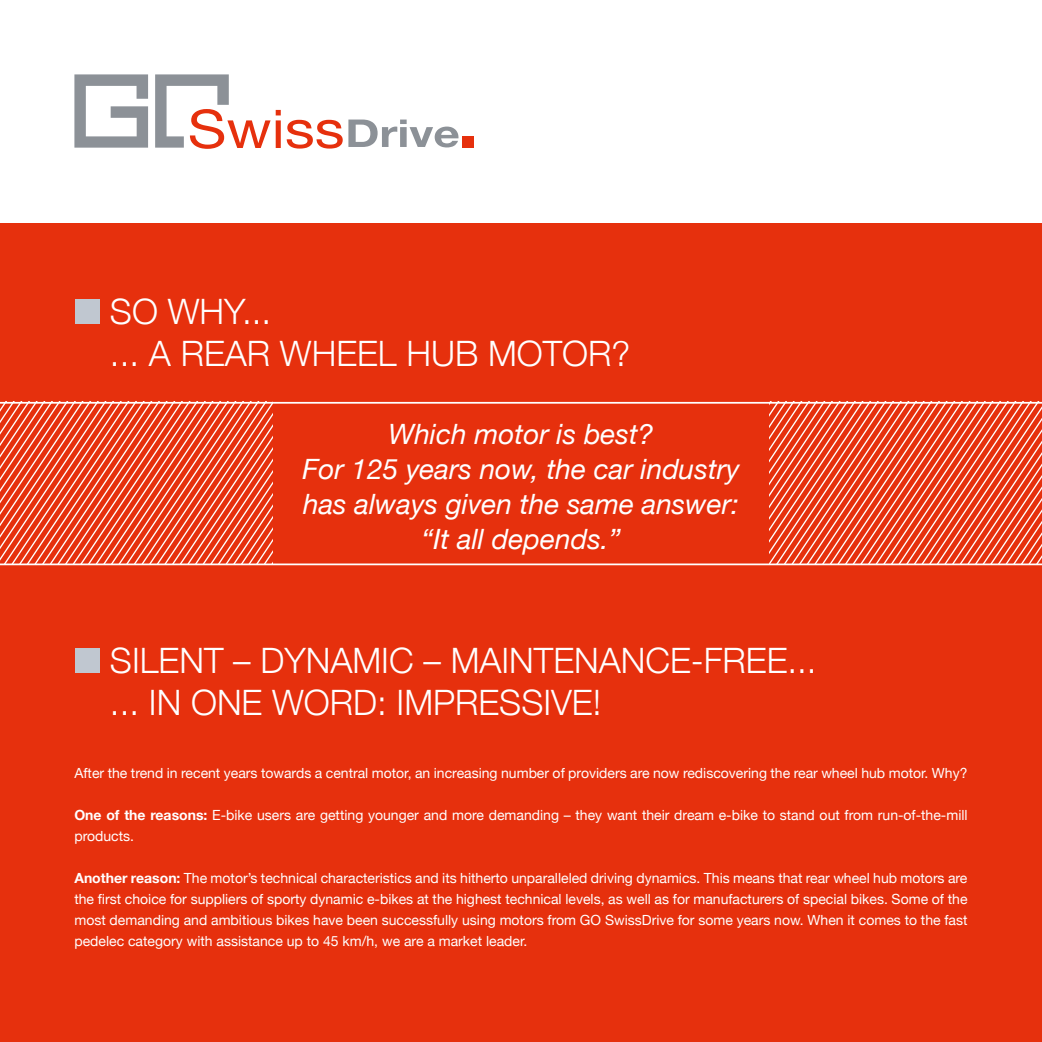
<style>
.page{position:relative;width:1042px;height:1042px;background:#fff}
.page>*{position:absolute;margin:0;border:0;box-sizing:border-box;transform-origin:0 0}
.t1{font:300 35px/42px "Helvetica Neue";color:#fff}
.t2{font:italic 28px/35px "Helvetica Neue";color:#fff;text-align:center}
.t3{font:14px/21px "Helvetica Neue";color:#fff}
.s1{font-weight:700}
</style>
<div class="page">
<div style="left:0;top:223px;width:1042px;height:819px;background:#e6300d"></div>
<div style="left:75px;top:299px;width:25px;height:25px;background:#c0c7d0"></div>
<div style="left:75px;top:648px;width:25px;height:25px;background:#c0c7d0"></div>
<svg style="left:74px;top:74px;width:74px;height:74px"></svg>
<svg style="left:287px;top:120px;width:171px;height:29px"></svg>
<div style="left:462px;top:136px;width:12px;height:11px;background:#e6300d"></div>
<svg style="left:155px;top:74px;width:126px;height:75px"></svg>
<hr style="left:0;top:402px;width:1042px;height:2px;background:#fff">
<hr style="left:0;top:563px;width:1042px;height:2px;background:#fff">
<svg style="left:769px;top:403px;width:273px;height:160px"></svg>
<svg style="left:0;top:403px;width:273px;height:160px"></svg>
<h1 class="t1" style="left:110px;top:289px;width:522px">SO WHY...<br>... A REAR WHEEL HUB MOTOR?</h1>
<h2 class="t2" style="left:302px;top:418px;width:439px">Which motor is best?<br>For 125 years now, the car industry has always given the same answer: “It all depends.”</h2>
<h1 class="t1" style="left:110px;top:637px;width:708px">SILENT – DYNAMIC – MAINTENANCE-FREE... ... IN ONE WORD: IMPRESSIVE!</h1>
<p class="t3" style="left:74px;top:763px;width:894px">After the trend in recent years towards a central motor, an increasing number of providers are now rediscovering the rear wheel hub motor. Why?</p>
<p class="t3" style="left:74px;top:805px;width:895px"><span class="s1">One of the reasons:</span> E-bike users are getting younger and more demanding – they want their dream e-bike to stand out from run-of-the-mill products.</p>
<p class="t3" style="left:74px;top:868px;width:894px;text-align:justify"><span class="s1">Another reason:</span> The motor’s technical characteristics and its hitherto unparalleled driving dynamics. This means that rear wheel hub motors are the first choice for suppliers of sporty dynamic e-bikes at the highest technical levels, as well as for manufacturers of special bikes. Some of the most demanding and ambitious bikes have been successfully using motors from GO SwissDrive for some years now. When it comes to the fast pedelec category with assistance up to 45 km/h, we are a market leader.</p>
</div>
